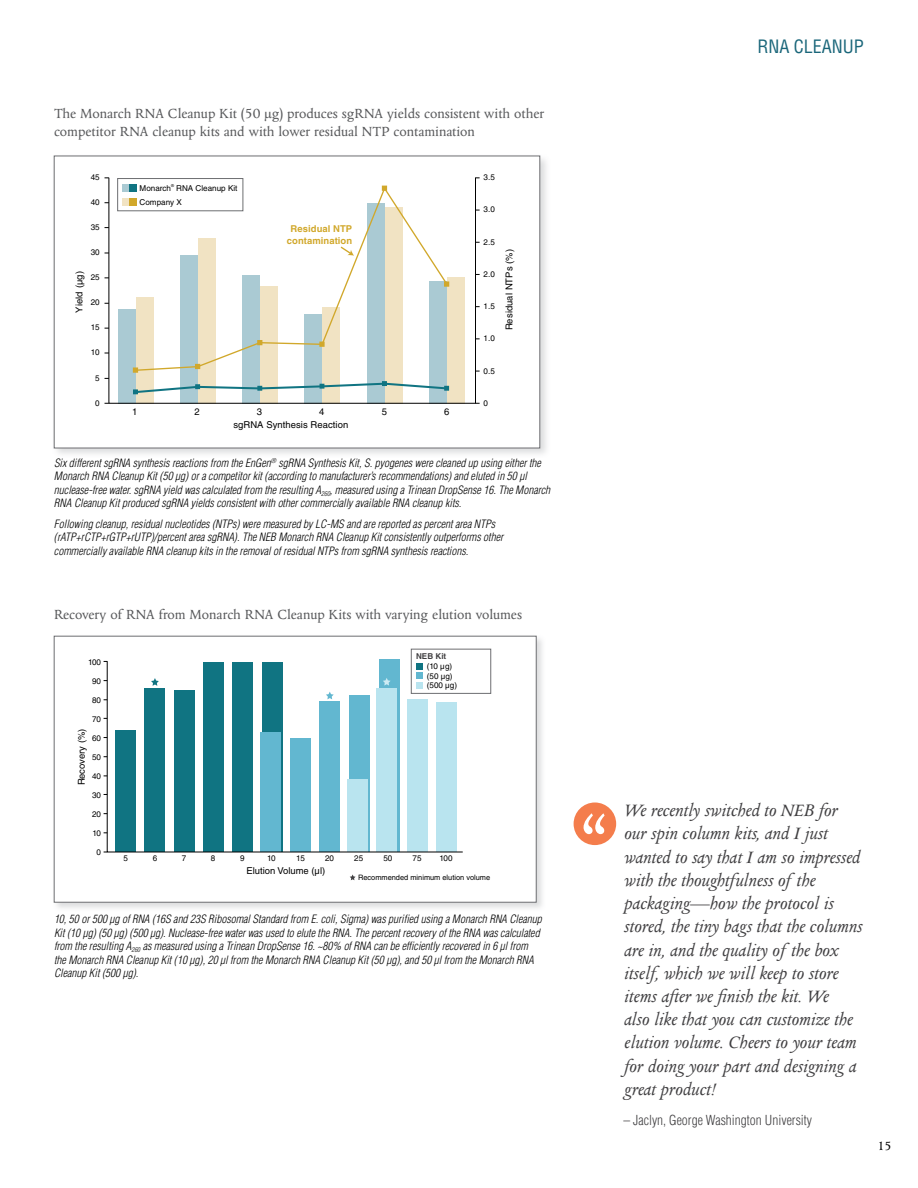
<style>
.page{position:relative;width:918px;height:1188px;background:#fff}
.page>*{position:absolute;margin:0;border:0;box-sizing:border-box;transform-origin:0 0}
.t1{font:italic 19.5px/23.2px "Columbus MT Pro";color:#414042}
.t2{font:condensed 18px "Helvetica LT Std";color:#1a667a}
.t3{font:15px/18px "Columbus MT Pro";color:#58595b}
.t4{font:300 condensed 13.5px "Helvetica LT Std";color:#414042}
.t5{font:13.5px "Columbus MT Pro";color:#000}
.t6{font:italic 300 condensed 11.25px/13.5px "Helvetica LT Std";color:#000}
.t7{font:9.45px "Helvetica LT Std";letter-spacing:.005em;color:#000}
.t8{font:700 9.45px/11.4px "Helvetica LT Std";letter-spacing:.005em;color:#d1a82b;text-align:center}
.t9{font:8.1px/9.8px "Helvetica LT Std";color:#000}
.t10{font:700 8.1px "Helvetica LT Std";color:#414042}
.t11{font:7.35px "Helvetica LT Std";color:#000}
</style>
<div class="page">
<div style="left:52px;top:634px;width:494px;height:278px;background:#a7a9ac;opacity:.4"></div>
<div style="left:54px;top:636px;width:482px;height:266px;background:#fff;border:1px solid #6d6e71"></div>
<div style="left:411px;top:649px;width:80px;height:45px;border:1px solid #6d6e71"></div>
<svg style="left:107px;top:661px;width:356px;height:192px"></svg>
<svg style="left:151px;top:678px;width:8px;height:8px"></svg>
<svg style="left:326px;top:692px;width:8px;height:7px"></svg>
<svg style="left:383px;top:678px;width:8px;height:8px"></svg>
<svg style="left:350px;top:874px;width:6px;height:6px"></svg>
<div style="left:52px;top:154px;width:499px;height:305px;background:#a7a9ac;opacity:.4"></div>
<div style="left:54px;top:156px;width:486px;height:292px;background:#fff;border:1px solid #6d6e71"></div>
<div style="left:429px;top:281px;width:18px;height:123px;background:#aacad3"></div>
<div style="left:447px;top:277px;width:18px;height:127px;background:#f1e3c3"></div>
<div style="left:367px;top:204px;width:18px;height:200px;background:#aacad3"></div>
<div style="left:385px;top:207px;width:18px;height:197px;background:#f1e3c3"></div>
<div style="left:304px;top:314px;width:18px;height:90px;background:#aacad3"></div>
<div style="left:322px;top:307px;width:18px;height:97px;background:#f1e3c3"></div>
<div style="left:242px;top:275px;width:18px;height:129px;background:#aacad3"></div>
<div style="left:260px;top:286px;width:18px;height:118px;background:#f1e3c3"></div>
<div style="left:180px;top:255px;width:18px;height:149px;background:#aacad3"></div>
<div style="left:198px;top:238px;width:18px;height:166px;background:#f1e3c3"></div>
<div style="left:118px;top:309px;width:18px;height:95px;background:#aacad3"></div>
<div style="left:136px;top:297px;width:18px;height:107px;background:#f1e3c3"></div>
<div style="left:109px;top:177px;width:367px;height:227px;border:1px solid #000"></div>
<svg style="left:133px;top:381px;width:316px;height:13px"></svg>
<svg style="left:134px;top:185px;width:312px;height:187px"></svg>
<svg style="left:133px;top:367px;width:5px;height:6px"></svg>
<svg style="left:195px;top:364px;width:5px;height:5px"></svg>
<svg style="left:257px;top:340px;width:5px;height:5px"></svg>
<svg style="left:319px;top:342px;width:6px;height:5px"></svg>
<svg style="left:382px;top:186px;width:5px;height:5px"></svg>
<svg style="left:444px;top:281px;width:5px;height:6px"></svg>
<div style="left:117px;top:178px;width:126px;height:33px;border:1px solid #6d6e71"></div>
<div style="left:122px;top:184px;width:7px;height:8px;background:#aacad3"></div>
<div style="left:129px;top:184px;width:8px;height:8px;background:#107482"></div>
<div style="left:122px;top:198px;width:7px;height:7px;background:#f1e3c3"></div>
<div style="left:129px;top:198px;width:8px;height:7px;background:#d1a82b"></div>
<svg style="left:339px;top:245px;width:15px;height:11px"></svg>
<div style="left:574px;top:802px;width:42px;height:43px;background:#f47d4c;border-radius:50%"></div>
<svg style="left:584px;top:813px;width:21px;height:21px"></svg>
<h3 class="t3" style="left:54px;top:105px;width:492px">The Monarch RNA Cleanup Kit (50 µg) produces sgRNA yields consistent with other competitor RNA cleanup kits and with lower residual NTP contamination</h3>
<p class="t9" style="left:91px;top:172px;width:11px">45</p>
<p class="t9" style="left:91px;top:197px;width:11px">40</p>
<p class="t9" style="left:91px;top:222px;width:11px">35</p>
<p class="t9" style="left:91px;top:247px;width:11px">30</p>
<p class="t7" style="left:74px;top:313px;width:43px;rotate:-90deg">Yield (µg)</p>
<p class="t9" style="left:91px;top:273px;width:11px">25</p>
<p class="t9" style="left:91px;top:298px;width:11px">20</p>
<p class="t9" style="left:91px;top:323px;width:11px">15</p>
<p class="t9" style="left:91px;top:348px;width:11px">10</p>
<p class="t9" style="left:95px;top:373px;width:6px">5</p>
<p class="t9" style="left:95px;top:398px;width:6px">0</p>
<p class="t9" style="left:140px;top:181px;width:99px;line-height:14px">Monarch<sup>®</sup> RNA Cleanup Kit<br>Company X</p>
<p class="t8" style="left:287px;top:223px;width:67px">Residual NTP contamination</p>
<p class="t7" style="left:132px;top:406px;width:7px">1</p>
<p class="t7" style="left:194px;top:406px;width:7px">2</p>
<p class="t7" style="left:257px;top:406px;width:7px">3</p>
<p class="t7" style="left:319px;top:406px;width:7px">4</p>
<p class="t7" style="left:382px;top:406px;width:7px">5</p>
<p class="t7" style="left:444px;top:406px;width:7px">6</p>
<p class="t7" style="left:233px;top:420px;width:116px">sgRNA Synthesis Reaction</p>
<p class="t9" style="left:484px;top:172px;width:13px">3.5</p>
<p class="t9" style="left:484px;top:205px;width:13px">3.0</p>
<p class="t9" style="left:484px;top:237px;width:13px">2.5</p>
<p class="t9" style="left:484px;top:269px;width:13px">2.0</p>
<p class="t9" style="left:484px;top:301px;width:13px">1.5</p>
<p class="t9" style="left:484px;top:334px;width:13px">1.0</p>
<p class="t9" style="left:484px;top:366px;width:13px">0.5</p>
<p class="t9" style="left:484px;top:398px;width:6px">0</p>
<p class="t7" style="left:504px;top:330px;width:83px;rotate:-90deg">Residual NTPs (%)</p>
<p class="t6" style="left:54px;top:456px;width:498px">Six different sgRNA synthesis reactions from the EnGen<sup>®</sup> sgRNA Synthesis Kit, S. pyogenes were cleaned up using either the Monarch RNA Cleanup Kit (50 µg) or a competitor kit (according to manufacturer’s recommendations) and eluted in 50 µl nuclease-free water. sgRNA yield was calculated from the resulting A<sub>260</sub>, measured using a Trinean DropSense 16. The Monarch RNA Cleanup Kit produced sgRNA yields consistent with other commercially available RNA cleanup kits.</p>
<p class="t6" style="left:54px;top:517px;width:451px">Following cleanup, residual nucleotides (NTPs) were measured by LC-MS and are reported as percent area NTPs (rATP+rCTP+rGTP+rUTP)/percent area sgRNA). The NEB Monarch RNA Cleanup Kit consistently outperforms other commercially available RNA cleanup kits in the removal of residual NTPs from sgRNA synthesis reactions.</p>
<h3 class="t3" style="left:54px;top:606px;width:470px">Recovery of RNA from Monarch RNA Cleanup Kits with varying elution volumes</h3>
<p class="t9" style="left:88px;top:657px;width:15px">100</p>
<p class="t9" style="left:92px;top:676px;width:11px">90</p>
<p class="t9" style="left:92px;top:714px;width:11px">70</p>
<p class="t9" style="left:92px;top:752px;width:11px">50</p>
<p class="t9" style="left:92px;top:790px;width:11px">30</p>
<p class="t9" style="left:93px;top:828px;width:10px">10</p>
<p class="t9" style="left:92px;top:695px;width:11px">80</p>
<p class="t7" style="left:76px;top:785px;width:58px;rotate:-90deg">Recovery (%)</p>
<p class="t9" style="left:92px;top:733px;width:11px">60</p>
<p class="t9" style="left:92px;top:771px;width:11px">40</p>
<p class="t9" style="left:92px;top:809px;width:11px">20</p>
<p class="t9" style="left:97px;top:847px;width:6px">0</p>
<p class="t10" style="left:416px;top:651px;width:32px">NEB Kit</p>
<p class="t9" style="left:427px;top:661px;width:32px">(10 µg) (50 µg) (500 µg)</p>
<p class="t9" style="left:124px;top:853px;width:6px">5</p>
<p class="t9" style="left:153px;top:853px;width:6px">6</p>
<p class="t9" style="left:182px;top:853px;width:6px">7</p>
<p class="t9" style="left:211px;top:853px;width:6px">8</p>
<p class="t9" style="left:240px;top:853px;width:6px">9</p>
<p class="t9" style="left:267px;top:853px;width:10px">10</p>
<p class="t7" style="left:246px;top:865px;width:80px">Elution Volume (µl)</p>
<p class="t9" style="left:296px;top:853px;width:10px">15</p>
<p class="t9" style="left:325px;top:853px;width:11px">20</p>
<p class="t9" style="left:354px;top:853px;width:11px">25</p>
<p class="t9" style="left:383px;top:853px;width:11px">50</p>
<p class="t9" style="left:413px;top:853px;width:11px">75</p>
<p class="t9" style="left:440px;top:853px;width:15px">100</p>
<p class="t11" style="left:358px;top:874px;width:134px">Recommended minimum elution volume</p>
<p class="t6" style="left:54px;top:912px;width:489px">10, 50 or 500 µg of RNA (16S and 23S Ribosomal Standard from E. coli, Sigma) was purified using a Monarch RNA Cleanup Kit (10 µg) (50 µg) (500 µg). Nuclease-free water was used to elute the RNA. The percent recovery of the RNA was calculated from the resulting A<sub>260</sub> as measured using a Trinean DropSense 16. ~80% of RNA can be efficiently recovered in 6 µl from the Monarch RNA Cleanup Kit (10 µg), 20 µl from the Monarch RNA Cleanup Kit (50 µg), and 50 µl from the Monarch RNA Cleanup Kit (500 µg).</p>
<h2 class="t2" style="left:757px;top:36px;width:108px">RNA CLEANUP</h2>
<p class="t1" style="left:624px;top:799px;width:240px">We recently switched to NEB for our spin column kits, and I just wanted to say that I am so impressed with the thoughtfulness of the packaging—how the protocol is stored, the tiny bags that the columns are in, and the quality of the box itself, which we will keep to store items after we finish the kit. We<br>also like that you can customize the elution volume. Cheers to your team for doing your part and designing a great product!</p>
<p class="t4" style="left:624px;top:1111px;width:190px">– Jaclyn, George Washington University</p>
<p class="t5" style="left:878px;top:1139px;width:16px">15</p>
</div>
